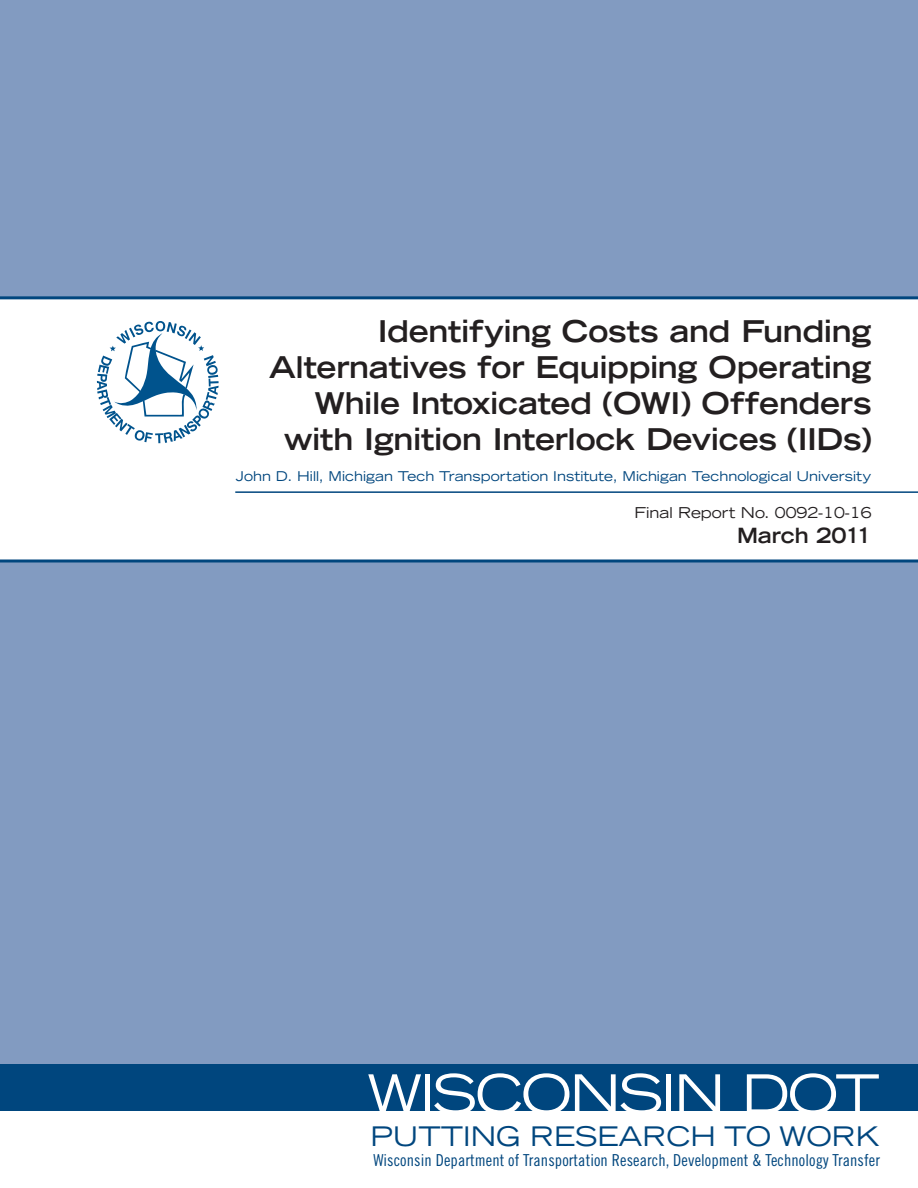
<style>
.page{position:relative;width:918px;height:1188px;background:#fff}
.page>*{position:absolute;margin:0;border:0;box-sizing:border-box;transform-origin:0 0}
.t1{font:expanded 54px "Trade Gothic LH";letter-spacing:-.04em;color:#fff}
.t2{font:700 expanded 30px/36px "Trade Gothic LH";letter-spacing:-.01em;color:#231f20;text-align:right}
.t3{font:expanded 27px "Trade Gothic LH";color:#00467e}
.t4{font:700 expanded 21px "Trade Gothic LH";letter-spacing:-.01em;color:#231f20}
.t5{font:16.5px "Trade Gothic Cond Eighteen";letter-spacing:.005em;color:#00467e}
.t6{font:expanded 15px "Trade Gothic LH";color:#231f20}
.t7{font:expanded 13.5px "Trade Gothic LH";color:#00467e}
</style>
<div class="page">
<div style="left:0;top:0;width:918px;height:1065px;background:#829bc1"></div>
<div style="left:0;top:1065px;width:918px;height:46px;background:#00467e"></div>
<div style="left:0;top:299px;width:918px;height:261px;background:#fff"></div>
<hr style="left:235px;top:491px;width:683px;height:2px;background:#00467e">
<hr style="left:0;top:296px;width:918px;height:3px;background:#00467e">
<svg style="left:97px;top:321px;width:122px;height:122px"></svg>
<hr style="left:0;top:559px;width:918px;height:3px;background:#00467e">
<p class="t2" style="left:378px;top:313px;width:495px">Identifying Costs and Funding</p>
<p class="t2" style="left:269px;top:349px;width:604px">Alternatives for Equipping Operating<br>While Intoxicated (OWI) Offenders with Ignition Interlock Devices (IIDs)</p>
<p class="t7" style="left:236px;top:467px;width:637px">John D. Hill, Michigan Tech Transportation Institute, Michigan Technological University</p>
<p class="t6" style="left:634px;top:503px;width:239px">Final Report No. 0092-10-16</p>
<p class="t4" style="left:737px;top:522px;width:136px">March 2011</p>
<p class="t1" style="left:368px;top:1059px;width:514px">WISCONSIN DOT</p>
<p class="t3" style="left:370px;top:1119px;width:511px">PUTTING RESEARCH TO WORK</p>
<p class="t5" style="left:373px;top:1150px;width:508px">Wisconsin Department of Transportation Research, Development &amp; Technology Transfer</p>
</div>
